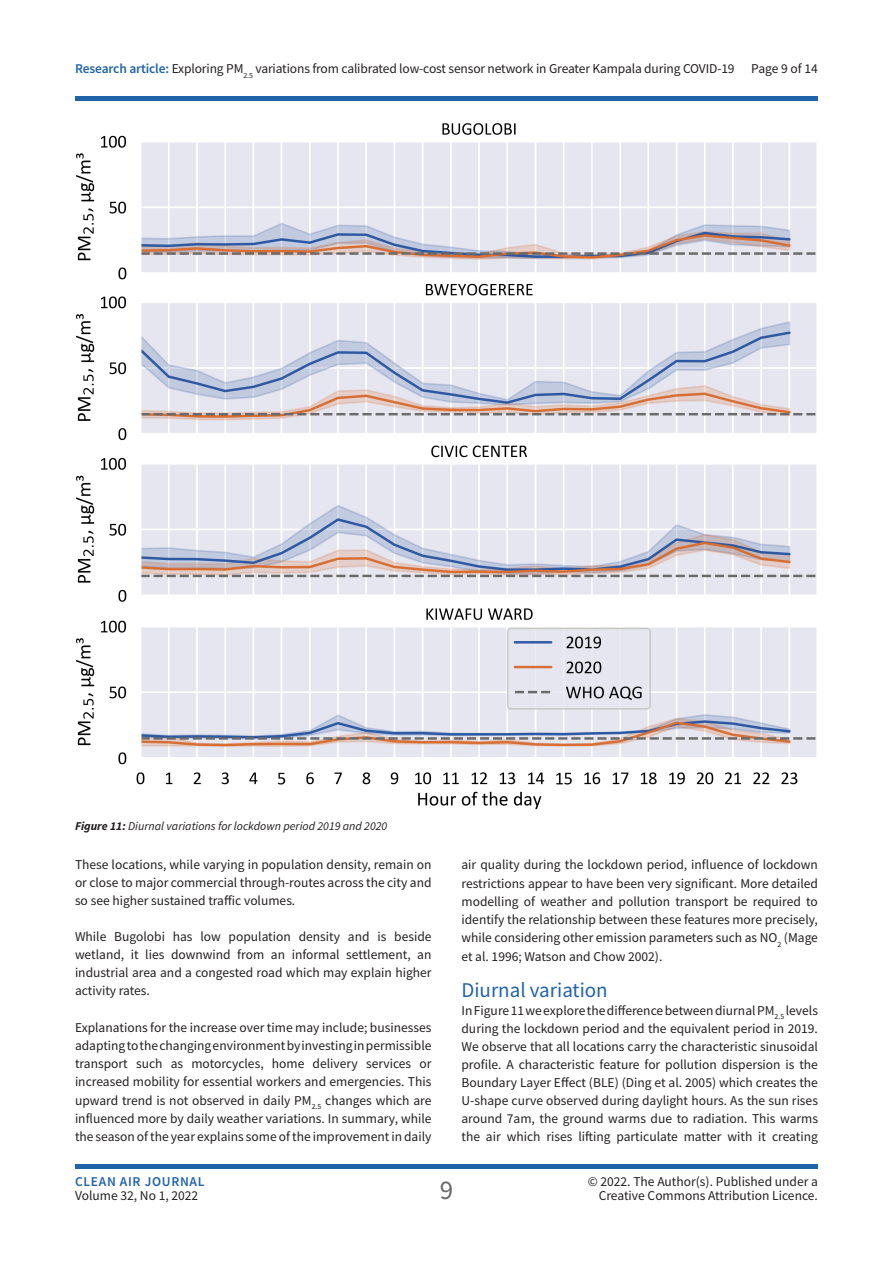
<style>
.page{position:relative;width:893px;height:1263px;background:#fff}
.page>*{position:absolute;margin:0;border:0;box-sizing:border-box;transform-origin:0 0}
.t1{font:27px "Source Sans Pro";color:#686868}
.t2{font:21px "Source Sans Pro";color:#2163a8}
.t3{font:13.5px/18px "Source Sans Pro";color:#231f20;text-align:justify}
.t4{font:600 13.5px "Source Sans Pro";letter-spacing:.05em;color:#2163a8}
.t5{font:italic 12px "Source Sans Pro";color:#231f20}
.s1{font-weight:600;color:#2163a8}
.s2{font-weight:700}
</style>
<div class="page">
<div style="left:75px;top:1164px;width:743px;height:5px;background:#2163a8"></div>
<hr style="left:75px;top:96px;width:743px;height:4px;background:#2163a8">
<img style="left:76px;top:123px;width:741px;height:687px">
<p class="t3" style="left:75px;top:60px;width:661px"><span class="s1">Research article:</span> Exploring PM<sub>2.5</sub> variations from calibrated low-cost sensor network in Greater Kampala during COVID-19</p>
<p class="t3" style="left:751px;top:60px;width:68px">Page 9 of 14</p>
<p class="t5" style="left:75px;top:818px;width:314px"><span class="s2">Figure 11:</span> Diurnal variations for lockdown period 2019 and 2020</p>
<p class="t3" style="left:75px;top:856px;width:358px">These locations, while varying in population density, remain on or close to major commercial through-routes across the city and so see higher sustained traffic volumes.</p>
<p class="t3" style="left:75px;top:928px;width:358px">While Bugolobi has low population density and is beside wetland, it lies downwind from an informal settlement, an industrial area and a congested road which may explain higher activity rates.</p>
<p class="t3" style="left:75px;top:1018px;width:358px">Explanations for the increase over time may include; businesses adapting to the changing environment by investing in permissible transport such as motorcycles, home delivery services or increased mobility for essential workers and emergencies. This upward trend is not observed in daily PM<sub>2.5</sub> changes which are influenced more by daily weather variations. In summary, while the season of the year explains some of the improvement in daily</p>
<p class="t3" style="left:461px;top:855px;width:358px">air quality during the lockdown period, influence of lockdown restrictions appear to have been very significant. More detailed modelling of weather and pollution transport be required to identify the relationship between these features more precisely, while considering other emission parameters such as NO<sub>2</sub> (Mage et al. 1996; Watson and Chow 2002).</p>
<p class="t2" style="left:461px;top:976px;width:148px">Diurnal variation</p>
<p class="t3" style="left:461px;top:1001px;width:358px">In Figure 11 we explore the difference between diurnal PM<sub>2.5</sub> levels during the lockdown period and the equivalent period in 2019.<br>We observe that all locations carry the characteristic sinusoidal profile. A characteristic feature for pollution dispersion is the Boundary Layer Effect (BLE) (Ding et al. 2005) which creates the U-shape curve observed during daylight hours. As the sun rises around 7am, the ground warms due to radiation. This warms the air which rises lifting particulate matter with it creating</p>
<p class="t4" style="left:75px;top:1173px;width:131px">CLEAN AIR JOURNAL</p>
<p class="t3" style="left:75px;top:1186px;width:125px">Volume 32, No 1, 2022</p>
<p class="t3" style="left:588px;top:1172px;width:232px">© 2022. The Author(s). Published under a</p>
<h1 class="t1" style="left:440px;top:1173px;width:15px">9</h1>
<p class="t3" style="left:599px;top:1186px;width:221px">Creative Commons Attribution Licence.</p>
</div>
